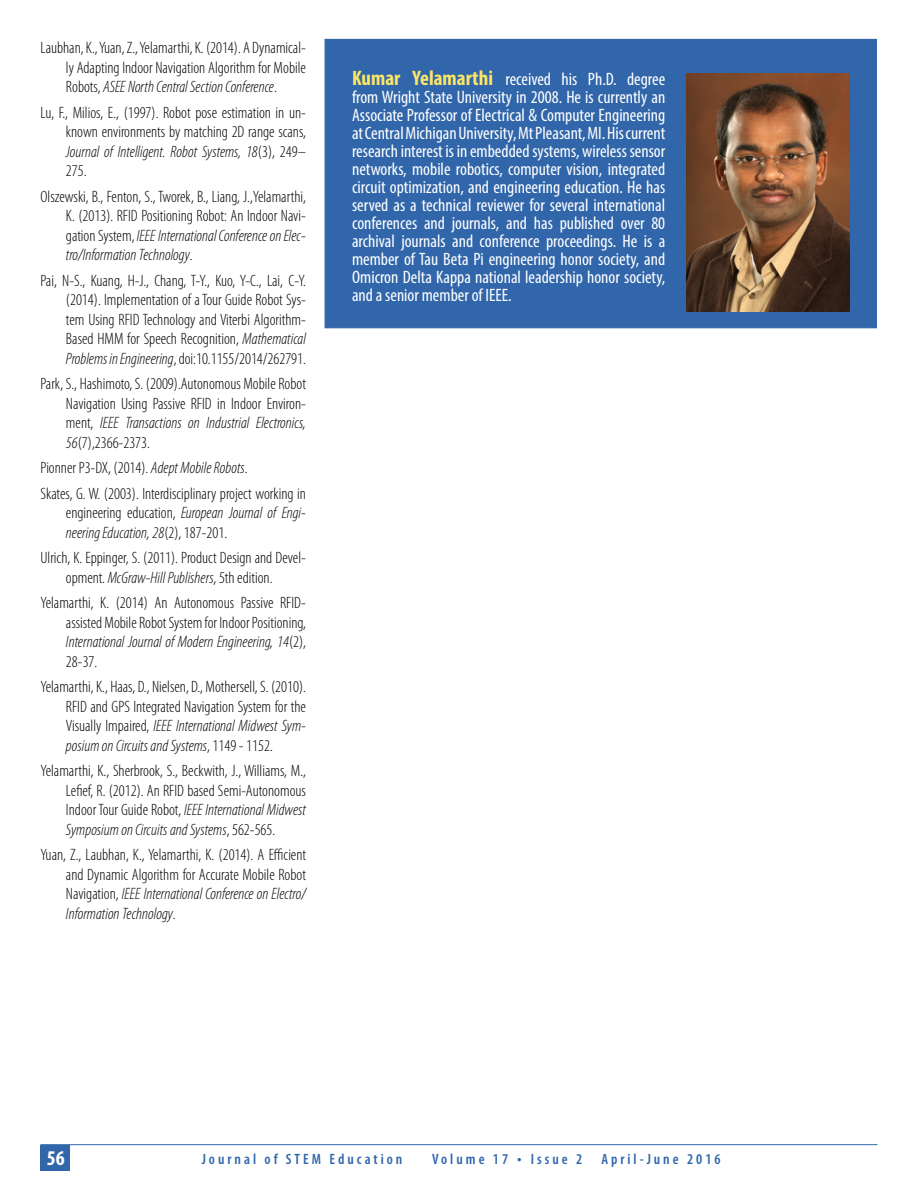
<style>
.page{position:relative;width:918px;height:1188px;background:#fff}
.page>*{position:absolute;margin:0;border:0;box-sizing:border-box;transform-origin:0 0}
.t1{font:700 condensed 21px "Myriad Pro";color:#fff}
.t2{font:condensed 18px/18px "Myriad Pro";color:#fff;text-align:justify}
.t3{font:300 condensed 16.5px/19.5px "Myriad Pro";color:#000;text-align:justify}
.t4{font:italic 300 condensed 16.5px/19.5px "Myriad Pro";color:#000}
.t5{font:600 condensed 15px "Myriad Pro";letter-spacing:.2em;color:#3166aa}
.s1{font-style:italic}
.s2{font-style:normal}
.s3{font-weight:700;font-size:21px;color:#fde566}
.s4{font-size:16.5px}
</style>
<div class="page">
<hr style="left:40px;top:1144px;width:838px;height:1px;background:#3166aa">
<div style="left:40px;top:1145px;width:30px;height:26px;background:#3166aa"></div>
<div style="left:325px;top:39px;width:552px;height:289px;background:#3166aa"></div>
<img style="left:687px;top:74px;width:162px;height:238px">
<p class="t3" style="left:66px;top:38px;width:242px;text-indent:-25px">Laubhan, K., Yuan, Z., Yelamarthi, K. (2014). A Dynamical&shy;ly Adapting Indoor Navigation Algorithm for Mobile Robots, <span class="s1">ASEE North Central Section Conference</span>.</p>
<p class="t3" style="left:66px;top:103px;width:241px;text-indent:-25px">Lu, F., Milios, E., (1997). Robot pose estimation in un&shy;known environments by matching 2D range scans, <span class="s1">Journal of Intelligent. Robot Systems, 18</span>(3), 249– 275.</p>
<p class="t3" style="left:66px;top:187px;width:242px;text-indent:-25px">Olszewski, B., Fenton, S., Tworek, B., Liang, J.,Yelamarthi, K. (2013). RFID Positioning Robot: An Indoor Navi&shy;gation System, <span class="s1">IEEE International Conference on Elec&shy;tro/Information Technology</span>.</p>
<p class="t3" style="left:66px;top:271px;width:242px;text-indent:-25px">Pai, N-S., Kuang, H-J., Chang, T-Y., Kuo, Y-C., Lai, C-Y. (2014). Implementation of a Tour Guide Robot Sys&shy;tem Using RFID Technology and Viterbi Algorithm-Based HMM for Speech Recognition, <span class="s1">Mathematical Problems in Engineering</span>, doi:10.1155/2014/262791.</p>
<p class="t3" style="left:66px;top:374px;width:241px;text-indent:-25px">Park, S., Hashimoto, S. (2009).Autonomous Mobile Robot Navigation Using Passive RFID in Indoor Environ&shy;ment, <span class="s1">IEEE Transactions on Industrial Electronics, 56</span>(7),2366-2373.</p>
<p class="t3" style="left:41px;top:455px;width:267px;line-height:25.5px">Pionner P3-DX, (2014). <span class="s1">Adept Mobile Robots</span>.<br>Skates, G. W. (2003). Interdisciplinary project working in</p>
<p class="t4" style="left:66px;top:503px;width:242px"><span class="s2">engineering education,</span> European Journal of Engi&shy;neering Education, 28<span class="s2">(2), 187-201.</span></p>
<p class="t3" style="left:41px;top:548px;width:267px;text-align:center">Ulrich, K. Eppinger, S. (2011). Product Design and Devel&shy;opment. <span class="s1">McGraw-Hill Publishers</span>, 5th edition.</p>
<p class="t3" style="left:66px;top:593px;width:242px;text-indent:-25px">Yelamarthi, K. (2014) An Autonomous Passive RFID&shy;assisted Mobile Robot System for Indoor Positioning, <span class="s1">International Journal of Modern Engineering, 14</span>(2), 28-37.</p>
<p class="t3" style="left:66px;top:677px;width:242px;text-indent:-25px">Yelamarthi, K., Haas, D., Nielsen, D., Mothersell, S. (2010).<br>RFID and GPS Integrated Navigation System for the Visually Impaired, <span class="s1">IEEE International Midwest Sym&shy;posium on Circuits and Systems</span>, 1149 - 1152.</p>
<p class="t3" style="left:66px;top:761px;width:242px;text-indent:-25px">Yelamarthi, K., Sherbrook, S., Beckwith, J., Williams, M., Lefief, R. (2012). An RFID based Semi-Autonomous Indoor Tour Guide Robot, <span class="s1">IEEE International Midwest Symposium on Circuits and Systems</span>, 562-565.</p>
<p class="t3" style="left:66px;top:845px;width:242px;text-indent:-25px">Yuan, Z., Laubhan, K., Yelamarthi, K. (2014). A Efficient and Dynamic Algorithm for Accurate Mobile Robot Navigation, <span class="s1">IEEE International Conference on Electro/ Information Technology</span>.</p>
<p class="t2" style="left:352px;top:70px;width:315px"><span class="s3">Kumar Yelamarthi</span> received his Ph.D. degree from Wright State University in 2008. He is currently an Associate Professor of Electrical &amp; Computer Engineering at Central Michigan University, Mt Pleasant, MI. His current research interest is in embedded systems, wireless sensor networks, mobile robotics, computer vision, integrated circuit optimization, and engineering education. He has served as a technical reviewer for several international conferences and journals, and has published over 80 archival journals and conference proceedings. He is a member of Tau Beta Pi engineering honor society, and Omicron Delta Kappa national leadership honor society, and a senior member of IEEE.</p>
<p class="t1" style="left:47px;top:1145px;width:19px">56</p>
<p class="t5" style="left:202px;top:1150px;width:202px">Journal of STEM Education</p>
<p class="t5" style="left:432px;top:1150px;width:152px">Volume 17 <span class="s4">•</span> Issue 2</p>
<p class="t5" style="left:601px;top:1150px;width:121px">April-June 2016</p>
</div>
